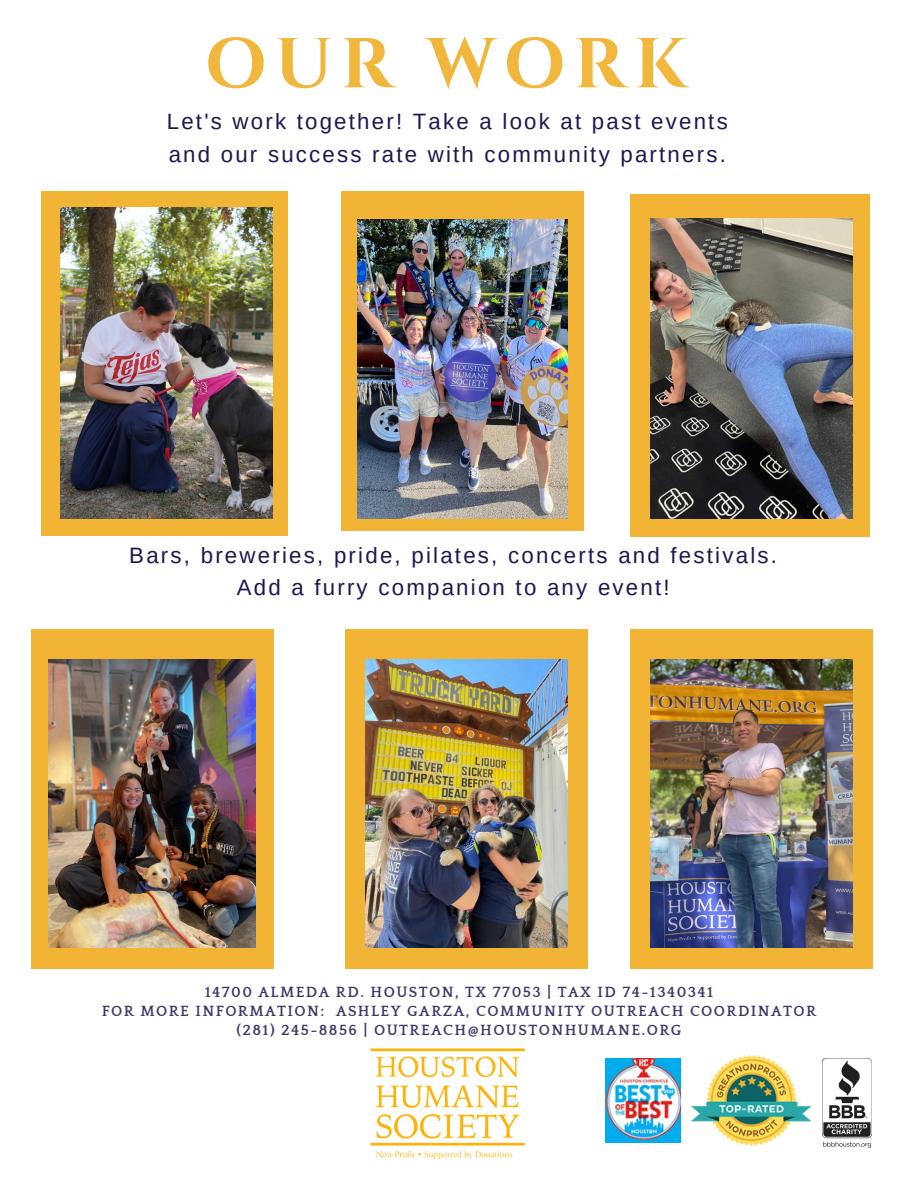
<style>
.page{position:relative;width:918px;height:1188px;background:#fff}
.page>*{position:absolute;margin:0;border:0;box-sizing:border-box;transform-origin:0 0}
.t1{font:700 70.35px "Cinzel";letter-spacing:.115em;color:#f1b434}
.t2{font:22.2px/32.7px "Arimo";letter-spacing:.1em;color:#211551}
.t3{font:700 15.15px/19.2px "Quattrocento";letter-spacing:.09em;color:#211551;text-align:center}
</style>
<div class="page">
<div style="left:41px;top:192px;width:247px;height:344px;background:#f1b434"></div>
<div style="left:630px;top:194px;width:239px;height:342px;background:#f1b434"></div>
<img style="left:370px;top:1048px;width:155px;height:112px">
<img style="left:822px;top:1059px;width:50px;height:89px">
<div style="left:630px;top:629px;width:242px;height:339px;background:#f1b434"></div>
<div style="left:31px;top:629px;width:242px;height:339px;background:#f1b434"></div>
<img style="left:49px;top:659px;width:207px;height:288px">
<div style="left:345px;top:629px;width:243px;height:339px;background:#f1b434"></div>
<img style="left:365px;top:659px;width:203px;height:288px">
<img style="left:651px;top:659px;width:201px;height:288px">
<img style="left:60px;top:208px;width:213px;height:310px">
<div style="left:341px;top:192px;width:243px;height:339px;background:#f1b434"></div>
<img style="left:357px;top:220px;width:211px;height:299px">
<img style="left:651px;top:218px;width:201px;height:301px">
<img style="left:691px;top:1055px;width:120px;height:90px">
<img style="left:605px;top:1059px;width:76px;height:83px">
<h1 class="t1" style="left:205px;top:19px;width:484px">OUR WORK</h1>
<p class="t2" style="left:167px;top:105px;width:563px">Let's work together! Take a look at past events and our success rate with community partners.</p>
<p class="t2" style="left:129px;top:539px;width:649px;text-align:center">Bars, breweries, pride, pilates, concerts and festivals.<br>Add a furry companion to any event!</p>
<p class="t3" style="left:102px;top:983px;width:716px">14700 ALMEDA RD. HOUSTON, TX 77053 | TAX ID 74-1340341<br>FOR MORE INFORMATION: ASHLEY GARZA, COMMUNITY OUTREACH COORDINATOR (281) 245-8856 | OUTREACH@HOUSTONHUMANE.ORG</p>
</div>
